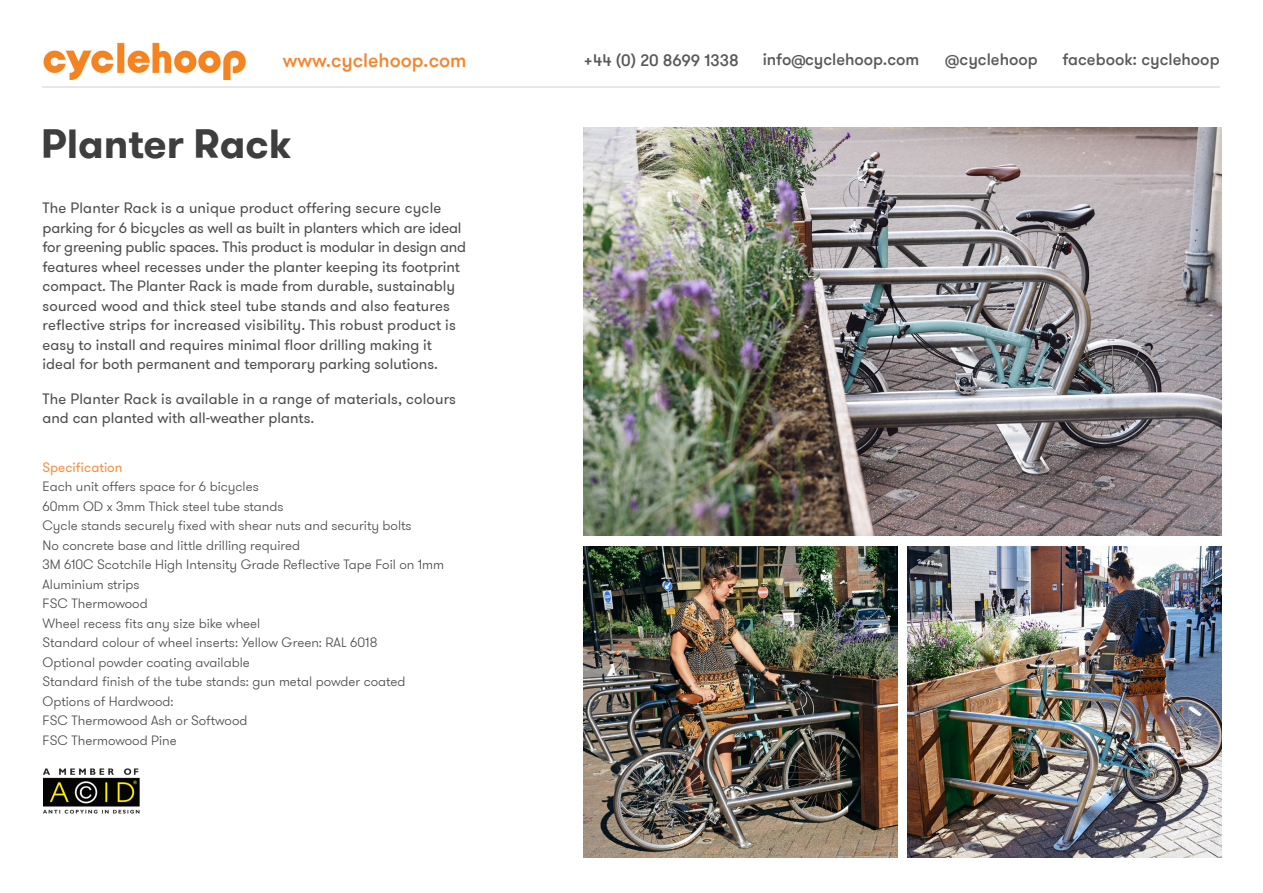
<style>
.page{position:relative;width:1263px;height:893px;background:#fff}
.page>*{position:absolute;margin:0;border:0;box-sizing:border-box;transform-origin:0 0}
.t1{font:700 40.5px "GT Walsheim Pro";color:#3e3e3f}
.t2{font:500 19.5px "GT Walsheim Pro";color:#f5842e}
.t3{font:500 16.5px "GT Walsheim Pro";color:#5a5a5d}
.t4{font:15px/19.5px "GT Walsheim Pro";color:#4b4c4d}
.t5{font:300 13.5px/19.5px "GT Walsheim Pro";color:#4b4c4d}
.t6{font:13.5px "GT Walsheim Pro";color:#f68f3f}
.s1{font-family:"GT America"}
</style>
<div class="page">
<hr style="left:43px;top:86px;width:1177px;height:2px;background:#e6e7e9">
<img style="left:43px;top:42px;width:203px;height:38px">
<img style="left:43px;top:768px;width:97px;height:46px">
<img style="left:584px;top:128px;width:637px;height:408px">
<img style="left:908px;top:546px;width:313px;height:312px">
<img style="left:584px;top:546px;width:313px;height:312px">
<p class="t2" style="left:283px;top:48px;width:185px">www.cyclehoop.com</p>
<p class="t3" style="left:584px;top:50px;width:157px">+44 <span class="s1">(</span>0<span class="s1">)</span> 20 8699 1338</p>
<p class="t3" style="left:763px;top:49px;width:158px">info@cyclehoop.com</p>
<p class="t3" style="left:945px;top:49px;width:94px">@cyclehoop</p>
<p class="t1" style="left:41px;top:118px;width:252px">Planter Rack</p>
<p class="t4" style="left:43px;top:199px;width:421px">The Planter Rack is a unique product offering secure cycle parking for 6 bicycles as well as built in planters which are ideal</p>
<p class="t4" style="left:43px;top:238px;width:425px">for greening public spaces. This product is modular in design and</p>
<p class="t4" style="left:43px;top:257px;width:419px">features wheel recesses under the planter keeping its footprint compact. The Planter Rack is made from durable, sustainably sourced wood and thick steel tube stands and also features reflective strips for increased visibility. This robust product is</p>
<p class="t4" style="left:43px;top:335px;width:397px">easy to install and requires minimal floor drilling making it ideal for both permanent and temporary parking solutions.</p>
<p class="t4" style="left:43px;top:389px;width:415px">The Planter Rack is available in a range of materials, colours and can planted with all-weather plants.</p>
<p class="t6" style="left:43px;top:458px;width:81px">Specification</p>
<p class="t5" style="left:43px;top:477px;width:218px">Each unit offers space for 6 bicycles</p>
<p class="t5" style="left:43px;top:496px;width:243px">60mm OD x 3mm Thick steel tube stands</p>
<p class="t5" style="left:43px;top:516px;width:371px">Cycle stands securely fixed with shear nuts and security bolts</p>
<p class="t5" style="left:43px;top:535px;width:259px">No concrete base and little drilling required</p>
<p class="t5" style="left:43px;top:555px;width:403px">3M 610C Scotchile High Intensity Grade Reflective Tape Foil on 1mm<br>Aluminium strips</p>
<p class="t5" style="left:43px;top:594px;width:107px">FSC Thermowood</p>
<p class="t5" style="left:43px;top:613px;width:219px">Wheel recess fits any size bike wheel</p>
<p class="t5" style="left:43px;top:633px;width:336px">Standard colour of wheel inserts: Yellow Green: RAL 6018</p>
<p class="t5" style="left:43px;top:652px;width:209px">Optional powder coating available</p>
<p class="t5" style="left:43px;top:672px;width:364px">Standard finish of the tube stands: gun metal powder coated</p>
<p class="t5" style="left:43px;top:691px;width:133px">Options of Hardwood:</p>
<p class="t5" style="left:43px;top:711px;width:206px">FSC Thermowood Ash or Softwood</p>
<p class="t5" style="left:43px;top:730px;width:136px">FSC Thermowood Pine</p>
<p class="t3" style="left:1062px;top:49px;width:159px">facebook: cyclehoop</p>
</div>
